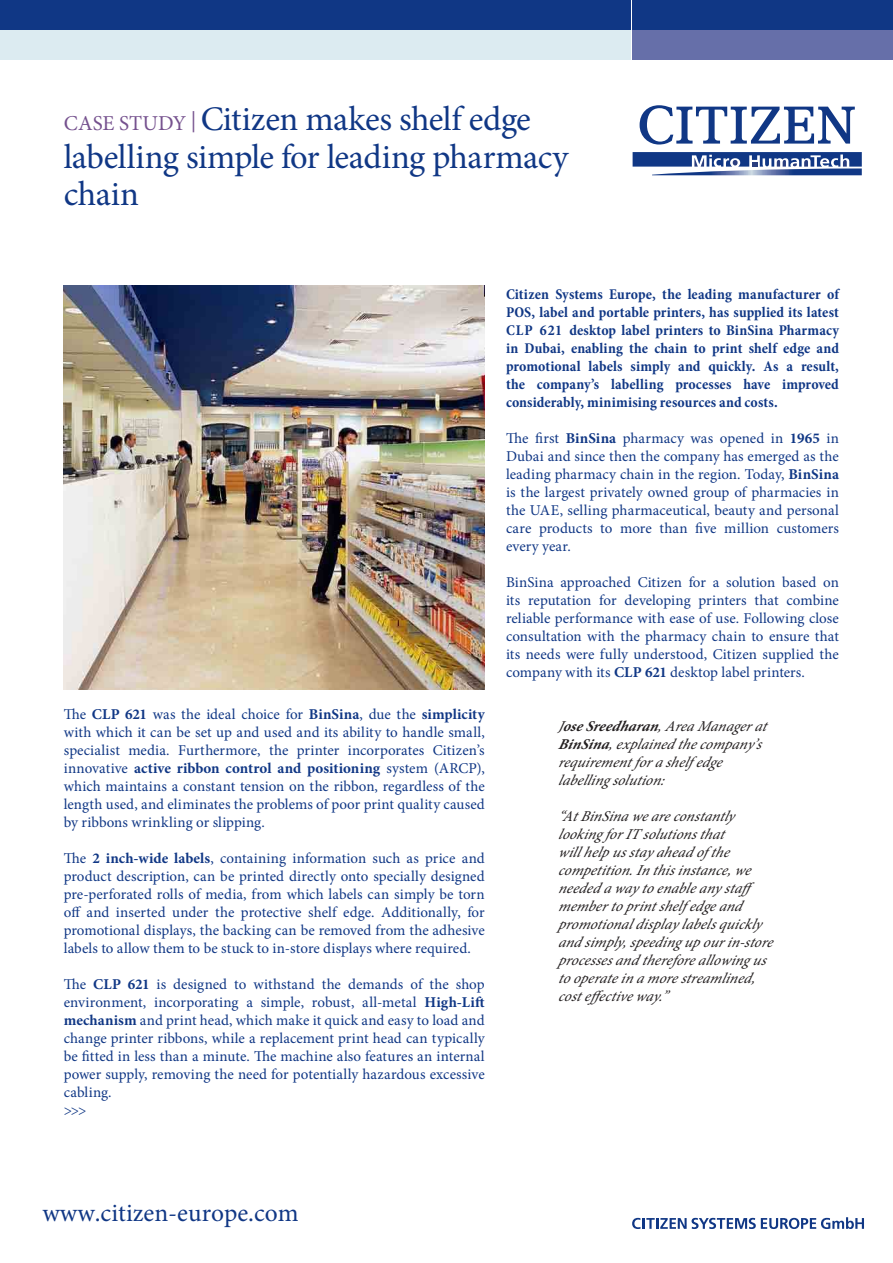
<style>
.page{position:relative;width:893px;height:1263px;background:#fff}
.page>*{position:absolute;margin:0;border:0;box-sizing:border-box;transform-origin:0 0}
.t1{font:34.5px/37.5px "Minion Pro";letter-spacing:-.015em;color:#103785}
.t2{font:25.5px "Minion Pro";color:#103785}
.t3{font:15px/18px "Minion Pro";letter-spacing:.005em;color:#103785;text-align:justify}
.t4{font:italic 15px/18px "Minion Pro";color:#231f20}
.t5{font:700 condensed 15px/18px "Minion Pro";letter-spacing:.005em;color:#103785;text-align:justify}
.s1{font-size:21.15px;color:#75518e}
.s2{font-weight:700}
</style>
<div class="page">
<div style="left:0;top:30px;width:630px;height:30px;background:#dcebf1"></div>
<div style="left:632px;top:30px;width:261px;height:30px;background:#666fa9"></div>
<div style="left:0;top:0;width:630px;height:30px;background:#103785"></div>
<div style="left:632px;top:0;width:261px;height:30px;background:#103785"></div>
<svg style="left:633px;top:152px;width:229px;height:23px"></svg>
<svg style="left:640px;top:105px;width:215px;height:40px"></svg>
<svg style="left:632px;top:1217px;width:232px;height:12px"></svg>
<img style="left:64px;top:286px;width:421px;height:404px">
<p class="t1" style="left:64px;top:101px;width:506px"><span class="s1">CASE STUDY |</span> Citizen makes shelf edge labelling simple for leading pharmacy chain</p>
<p class="t3" style="left:64px;top:705px;width:422px">The <span class="s2">CLP 621</span> was the ideal choice for <span class="s2">BinSina</span>, due the <span class="s2">simplicity </span>with which it can be set up and used and its ability to handle small, specialist media. Furthermore, the printer incorporates Citizen’s innovative <span class="s2">active ribbon control and positioning</span> system (ARCP), which maintains a constant tension on the ribbon, regardless of the length used, and eliminates the problems of poor print quality caused by ribbons wrinkling or slipping.</p>
<p class="t3" style="left:64px;top:849px;width:422px">The <span class="s2">2 inch-wide labels</span>, containing information such as price and product description, can be printed directly onto specially designed pre-perforated rolls of media, from which labels can simply be torn off and inserted under the protective shelf edge. Additionally, for promotional displays, the backing can be removed from the adhesive labels to allow them to be stuck to in-store displays where required.</p>
<p class="t3" style="left:64px;top:975px;width:422px">The <span class="s2">CLP 621</span> is designed to withstand the demands of the shop environment, incorporating a simple, robust, all-metal <span class="s2">High-Lift mechanism</span> and print head, which make it quick and easy to load and change printer ribbons, while a replacement print head can typically be fitted in less than a minute. The machine also features an internal power supply, removing the need for potentially hazardous excessive cabling.</p>
<p class="t3" style="left:64px;top:1101px;width:24px">&gt;&gt;&gt;</p>
<p class="t5" style="left:506px;top:285px;width:335px">Citizen Systems Europe, the leading manufacturer of POS, label and portable printers, has supplied its latest CLP 621 desktop label printers to BinSina Pharmacy in Dubai, enabling the chain to print shelf edge and promotional labels simply and quickly. As a result, the company’s labelling processes have improved considerably, minimising resources and costs.</p>
<p class="t3" style="left:506px;top:429px;width:334px">The first <span class="s2">BinSina</span> pharmacy was opened in <span class="s2">1965</span> in Dubai and since then the company has emerged as the leading pharmacy chain in the region. Today, <span class="s2">BinSina </span>is the largest privately owned group of pharmacies in the UAE, selling pharmaceutical, beauty and personal care products to more than five million customers every year.</p>
<p class="t3" style="left:506px;top:573px;width:334px">BinSina approached Citizen for a solution based on its reputation for developing printers that combine reliable performance with ease of use. Following close consultation with the pharmacy chain to ensure that its needs were fully understood, Citizen supplied the company with its <span class="s2">CLP 621</span> desktop label printers.</p>
<p class="t4" style="left:558px;top:717px;width:215px">J<span class="s2">oseSreedharan</span>,AreaManagerat<br><span class="s2">BinSina</span>,exp lainedthecomp any ’s requirementforashelfedge labelling solution:</p>
<p class="t4" style="left:558px;top:807px;width:221px">“AtBinSinaweareconstantly looking forITsolutionsthat willhelp usstay aheadofthe competition.Inthisinstance,we neededaway toenableany staff membertoprintshelfedgeand<br>p romotionaldisp lay labelsquickly andsimply,speeding up ourin-store processesandthereforeallowing us tooperateinamorestreamlined, costeffectiveway.”</p>
<p class="t2" style="left:43px;top:1196px;width:258px">www.citizen-europe.com</p>
</div>
